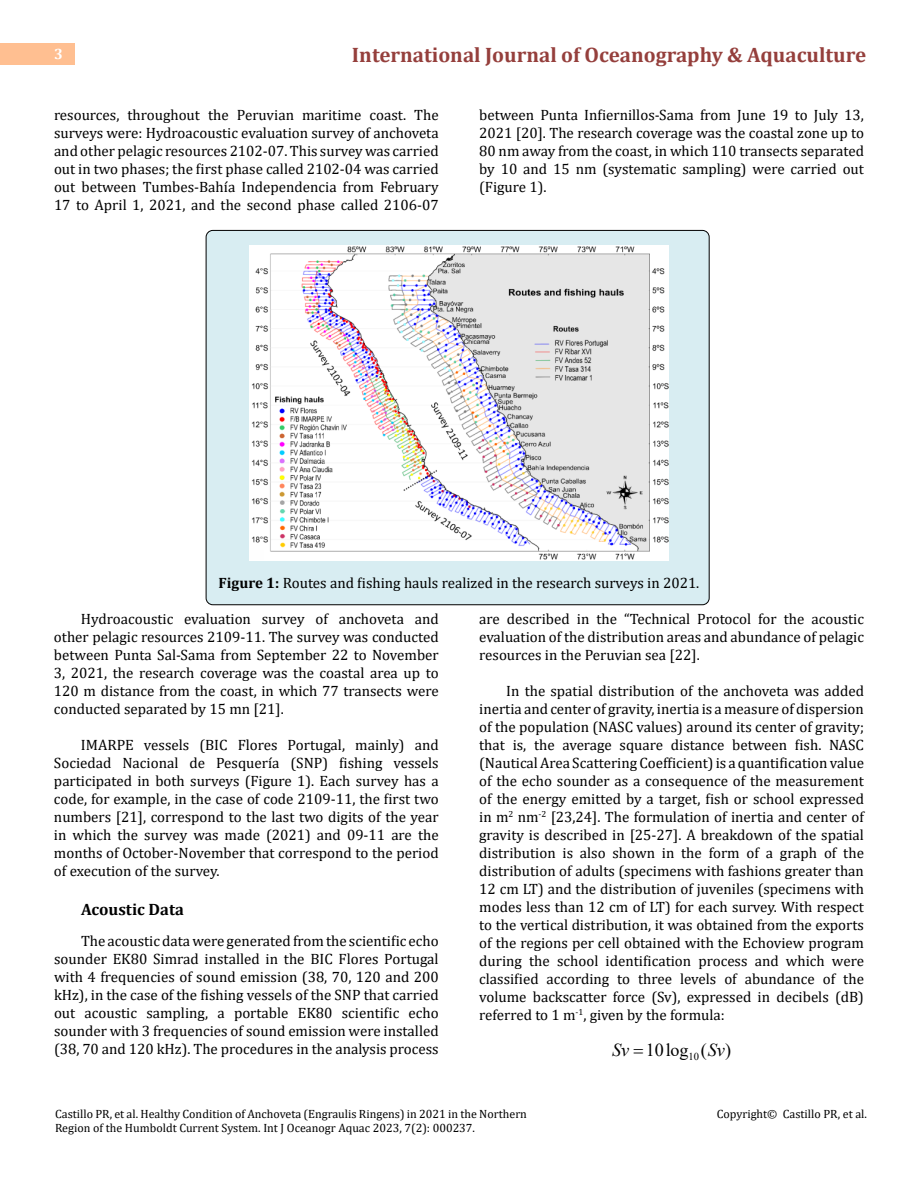
<style>
.page{position:relative;width:918px;height:1188px;background:#fff}
.page>*{position:absolute;margin:0;border:0;box-sizing:border-box;transform-origin:0 0}
.t1{font:700 21px "Cambria";color:#953f3c}
.t2{font:18.3px "Times New Roman";color:#000}
.t3{font:italic 18.3px "Times New Roman";color:#000}
.t4{font:700 16.5px "Cambria";color:#000}
.t5{font:15px/18px "Cambria";color:#000;text-align:justify}
.t6{font:700 15px "Cambria";color:#fff}
.t7{font:12px/14.4px "Cambria";color:#000}
.t8{font:10.65px "Times New Roman";color:#000}
.s1{font-weight:700}
</style>
<div class="page">
<div style="left:0;top:43px;width:75px;height:21px;background:#ffbf91"></div>
<div style="left:206px;top:230px;width:503px;height:375px;background:#d8edf2;border-radius:7px"></div>
<img style="left:249px;top:246px;width:420px;height:314px">
<p class="t6" style="left:54px;top:44px;width:10px">3</p>
<h1 class="t1" style="left:352px;top:40px;width:516px">International Journal of Oceanography &amp; Aquaculture</h1>
<p class="t5" style="left:54px;top:105px;width:386px">resources, throughout the Peruvian maritime coast. The surveys were: Hydroacoustic evaluation survey of anchoveta and other pelagic resources 2102-07. This survey was carried out in two phases; the first phase called 2102-04 was carried out between Tumbes-Bahía Independencia from February 17 to April 1, 2021, and the second phase called 2106-07</p>
<p class="t5" style="left:479px;top:105px;width:386px">between Punta Infiernillos-Sama from June 19 to July 13, 2021 [20]. The research coverage was the coastal zone up to 80 nm away from the coast, in which 110 transects separated by 10 and 15 nm (systematic sampling) were carried out (Figure 1).</p>
<p class="t5" style="left:219px;top:573px;width:482px"><span class="s1">Figure 1:</span> Routes and fishing hauls realized in the research surveys in 2021.</p>
<p class="t5" style="left:54px;top:609px;width:386px;text-indent:27px">Hydroacoustic evaluation survey of anchoveta and other pelagic resources 2109-11. The survey was conducted between Punta Sal-Sama from September 22 to November 3, 2021, the research coverage was the coastal area up to 120 m distance from the coast, in which 77 transects were conducted separated by 15 mn [21].</p>
<p class="t5" style="left:54px;top:735px;width:386px;text-indent:27px">IMARPE vessels (BIC Flores Portugal, mainly) and Sociedad Nacional de Pesquería (SNP) fishing vessels participated in both surveys (Figure 1). Each survey has a code, for example, in the case of code 2109-11, the first two numbers [21], correspond to the last two digits of the year in which the survey was made (2021) and 09-11 are the months of October-November that correspond to the period of execution of the survey.</p>
<p class="t4" style="left:81px;top:897px;width:104px">Acoustic Data</p>
<p class="t5" style="left:54px;top:932px;width:386px;text-indent:27px">The acoustic data were generated from the scientific echo sounder EK80 Simrad installed in the BIC Flores Portugal with 4 frequencies of sound emission (38, 70, 120 and 200 kHz), in the case of the fishing vessels of the SNP that carried out acoustic sampling, a portable EK80 scientific echo sounder with 3 frequencies of sound emission were installed (38, 70 and 120 kHz). The procedures in the analysis process</p>
<p class="t5" style="left:479px;top:609px;width:386px">are described in the “Technical Protocol for the acoustic evaluation of the distribution areas and abundance of pelagic resources in the Peruvian sea [22].</p>
<p class="t5" style="left:479px;top:681px;width:386px;text-indent:27px">In the spatial distribution of the anchoveta was added inertia and center of gravity, inertia is a measure of dispersion of the population (NASC values) around its center of gravity; that is, the average square distance between fish. NASC (Nautical Area Scattering Coefficient) is a quantification value of the echo sounder as a consequence of the measurement of the energy emitted by a target, fish or school expressed in m<sup>2</sup> nm<sup>-2</sup> [23,24]. The formulation of inertia and center of gravity is described in [25-27]. A breakdown of the spatial distribution is also shown in the form of a graph of the distribution of adults (specimens with fashions greater than 12 cm LT) and the distribution of juveniles (specimens with modes less than 12 cm of LT) for each survey. With respect to the vertical distribution, it was obtained from the exports of the regions per cell obtained with the Echoview program during the school identification process and which were classified according to three levels of abundance of the volume backscatter force (Sv), expressed in decibels (dB) referred to 1 m<sup>-1</sup>, given by the formula:</p>
<p class="t8" style="left:688px;top:1049px;width:12px">10</p>
<p class="t2" style="left:646px;top:1037px;width:87px">10log ( )</p>
<p class="t3" style="left:612px;top:1037px;width:19px">Sv</p>
<p class="t3" style="left:708px;top:1037px;width:19px">Sv</p>
<p class="t7" style="left:55px;top:1106px;width:473px">Castillo PR, et al. Healthy Condition of Anchoveta (Engraulis Ringens) in 2021 in the Northern<br>Region of the Humboldt Current System. Int J Oceanogr Aquac 2023, 7(2): 000237.</p>
<p class="t7" style="left:717px;top:1106px;width:152px">Copyright© Castillo PR, et al.</p>
</div>
